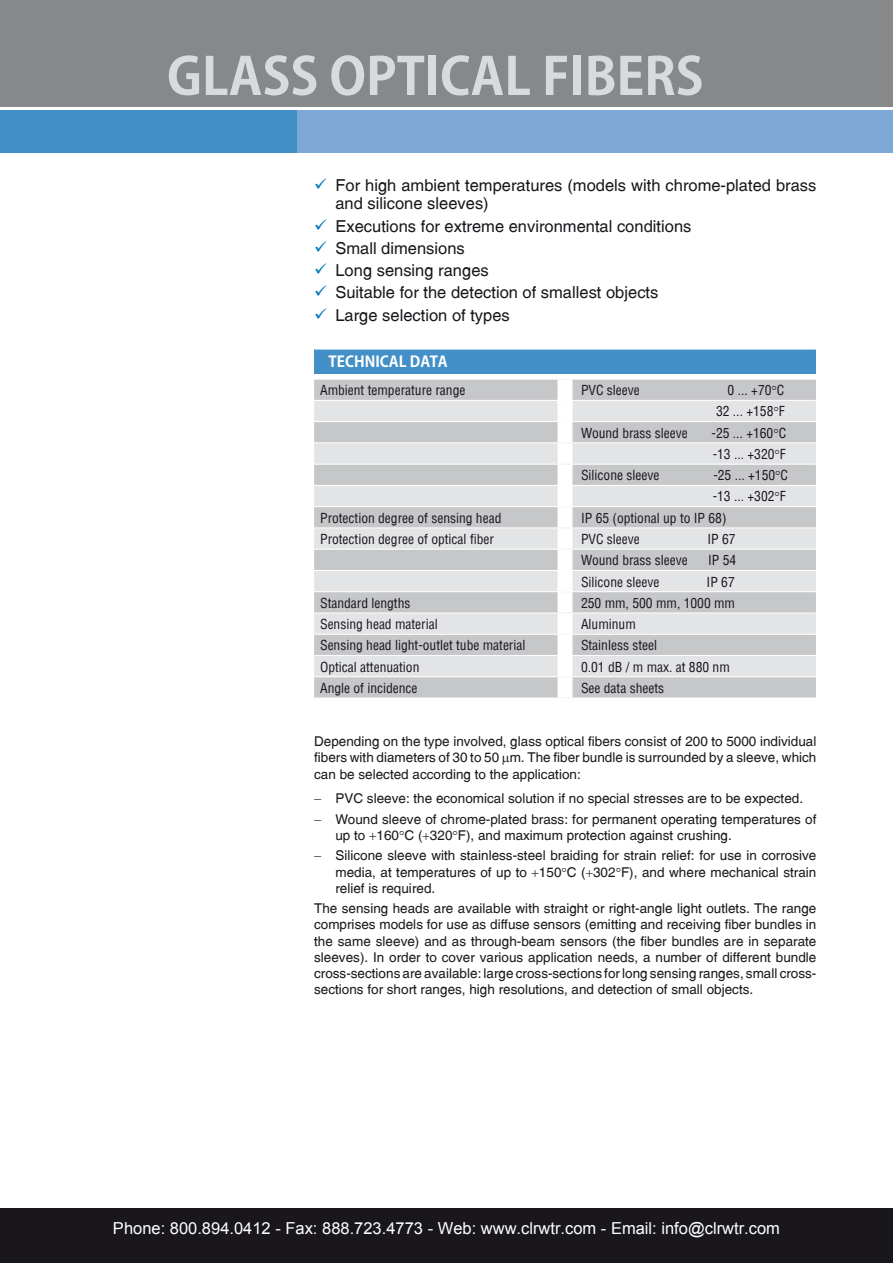
<style>
.page{position:relative;width:893px;height:1263px;background:#fff}
.page>*{position:absolute;margin:0;border:0;box-sizing:border-box;transform-origin:0 0}
.t1{font:700 51px "Koz Go Pro";color:#d9dadb}
.t2{font:16.5px/18px "Switzerland Plain";color:#1a171c}
.t3{font:16.5px "Arial";color:#fff}
.t4{font:700 15px "Koz Go Pro";color:#fff}
.t5{font:13.5px/16.2px "Switzerland Plain";color:#1a171c}
.t6{font:13.5px/21.3px "Switzerland Condensed";color:#1a171c}
.s1{color:#0078bc}
</style>
<div class="page">
<div style="left:0;top:1208px;width:893px;height:55px;background:#1a171c"></div>
<div style="left:0;top:0;width:893px;height:106px;background:#87888a"></div>
<div style="left:0;top:111px;width:298px;height:42px;background:#438fc8"></div>
<div style="left:298px;top:111px;width:595px;height:42px;background:#7ea9d6"></div>
<hr style="left:892px;top:111px;width:1px;height:42px;background:#438fc8">
<div style="left:314px;top:349px;width:502px;height:26px;background:#438fc8"></div>
<div style="left:314px;top:380px;width:502px;height:318px;background:#c6c7c9"></div>
<svg style="left:314px;top:401px;width:502px;height:275px;background:#d6d7d8"></svg>
<div style="left:557px;top:379px;width:15px;height:21px;background:#fff"></div>
<div style="left:557px;top:401px;width:15px;height:20px;background:#fff"></div>
<div style="left:557px;top:422px;width:15px;height:20px;background:#fff"></div>
<div style="left:557px;top:443px;width:15px;height:21px;background:#fff"></div>
<div style="left:557px;top:464px;width:15px;height:21px;background:#fff"></div>
<div style="left:557px;top:486px;width:15px;height:20px;background:#fff"></div>
<div style="left:557px;top:507px;width:15px;height:20px;background:#fff"></div>
<div style="left:557px;top:528px;width:15px;height:21px;background:#fff"></div>
<div style="left:557px;top:550px;width:15px;height:20px;background:#fff"></div>
<div style="left:557px;top:571px;width:15px;height:20px;background:#fff"></div>
<div style="left:557px;top:592px;width:15px;height:21px;background:#fff"></div>
<div style="left:557px;top:613px;width:15px;height:21px;background:#fff"></div>
<div style="left:557px;top:635px;width:15px;height:20px;background:#fff"></div>
<div style="left:557px;top:656px;width:15px;height:20px;background:#fff"></div>
<div style="left:557px;top:677px;width:15px;height:21px;background:#fff"></div>
<hr style="left:565px;top:400px;width:251px;height:1px;background:#fff">
<hr style="left:565px;top:421px;width:251px;height:1px;background:#fff">
<hr style="left:565px;top:442px;width:251px;height:1px;background:#fff">
<hr style="left:565px;top:464px;width:251px;height:1px;background:#fff">
<hr style="left:565px;top:485px;width:251px;height:1px;background:#fff">
<hr style="left:565px;top:506px;width:251px;height:1px;background:#fff">
<hr style="left:565px;top:527px;width:251px;height:1px;background:#fff">
<hr style="left:565px;top:549px;width:251px;height:1px;background:#fff">
<hr style="left:565px;top:570px;width:251px;height:1px;background:#fff">
<hr style="left:565px;top:591px;width:251px;height:1px;background:#fff">
<hr style="left:565px;top:613px;width:251px;height:1px;background:#fff">
<hr style="left:565px;top:634px;width:251px;height:1px;background:#fff">
<hr style="left:565px;top:655px;width:251px;height:1px;background:#fff">
<hr style="left:565px;top:676px;width:251px;height:1px;background:#fff">
<hr style="left:314px;top:349px;width:502px;height:1px;background:#fff">
<hr style="left:314px;top:374px;width:502px;height:1px;background:#fff">
<hr style="left:314px;top:400px;width:251px;height:1px;background:#fff">
<hr style="left:314px;top:421px;width:251px;height:1px;background:#fff">
<hr style="left:314px;top:442px;width:251px;height:1px;background:#fff">
<hr style="left:314px;top:464px;width:251px;height:1px;background:#fff">
<hr style="left:314px;top:485px;width:251px;height:1px;background:#fff">
<hr style="left:314px;top:506px;width:251px;height:1px;background:#fff">
<hr style="left:314px;top:527px;width:251px;height:1px;background:#fff">
<hr style="left:314px;top:549px;width:251px;height:1px;background:#fff">
<hr style="left:314px;top:570px;width:251px;height:1px;background:#fff">
<hr style="left:314px;top:591px;width:251px;height:1px;background:#fff">
<hr style="left:314px;top:613px;width:251px;height:1px;background:#fff">
<hr style="left:314px;top:634px;width:251px;height:1px;background:#fff">
<hr style="left:314px;top:655px;width:251px;height:1px;background:#fff">
<hr style="left:314px;top:676px;width:251px;height:1px;background:#fff">
<svg style="left:772px;top:386px;width:4px;height:4px"></svg>
<svg style="left:774px;top:407px;width:4px;height:4px"></svg>
<svg style="left:774px;top:428px;width:4px;height:5px"></svg>
<svg style="left:775px;top:450px;width:4px;height:4px"></svg>
<svg style="left:776px;top:471px;width:4px;height:4px"></svg>
<svg style="left:775px;top:492px;width:4px;height:4px"></svg>
<h1 class="t1" style="left:167px;top:43px;width:538px">GLASS OPTICAL FIBERS</h1>
<p class="t2" style="left:335px;top:176px;width:482px;text-indent:-21px"><span class="s1">✓</span> For high ambient temperatures (mo-dels with chrome-plated brass and silicone sleeves)</p>
<p class="t2" style="left:314px;top:217px;width:379px"><span class="s1">✓</span> Executions for extreme en-vironmental conditions</p>
<p class="t2" style="left:314px;top:239px;width:152px"><span class="s1">✓</span> Small dimensions</p>
<p class="t2" style="left:314px;top:261px;width:176px"><span class="s1">✓</span> Long sensing ranges</p>
<p class="t2" style="left:314px;top:283px;width:346px"><span class="s1">✓</span> Suitable for the detection of smallest objects</p>
<p class="t2" style="left:314px;top:306px;width:197px"><span class="s1">✓</span> Large selection of types</p>
<p class="t4" style="left:329px;top:351px;width:121px">TECHNICAL DATA</p>
<p class="t6" style="left:320px;top:379px;width:147px">Ambient temperature range</p>
<p class="t6" style="left:581px;top:379px;width:60px">PVC sleeve</p>
<p class="t6" style="left:716px;top:379px;width:70px;text-align:right">0 ... +70 C<br>32 ... +158 F</p>
<p class="t6" style="left:581px;top:422px;width:108px">Wound brass sleeve</p>
<p class="t6" style="left:711px;top:422px;width:76px">-25 ... +160 C -13 ... +320 F</p>
<p class="t6" style="left:581px;top:464px;width:80px">Silicone sleeve</p>
<p class="t6" style="left:713px;top:464px;width:77px">-25 ... +150 C -13 ... +302 F</p>
<p class="t6" style="left:320px;top:507px;width:183px">Protection degree of sensing head</p>
<p class="t6" style="left:581px;top:507px;width:147px">IP 65 (optional up to IP 68)</p>
<p class="t6" style="left:320px;top:528px;width:175px">Protection degree of optical fiber</p>
<p class="t6" style="left:581px;top:528px;width:60px">PVC sleeve</p>
<p class="t6" style="left:707px;top:528px;width:30px">IP 67</p>
<p class="t6" style="left:581px;top:549px;width:108px">Wound brass sleeve</p>
<p class="t6" style="left:708px;top:549px;width:30px">IP 54</p>
<p class="t6" style="left:581px;top:571px;width:80px">Silicone sleeve</p>
<p class="t6" style="left:707px;top:571px;width:30px">IP 67</p>
<p class="t6" style="left:320px;top:592px;width:92px">Standard lengths</p>
<p class="t6" style="left:581px;top:592px;width:156px">250 mm, 500 mm, 1000 mm</p>
<p class="t6" style="left:320px;top:613px;width:119px">Sensing head material</p>
<p class="t6" style="left:581px;top:613px;width:56px">Aluminum</p>
<p class="t6" style="left:320px;top:634px;width:207px">Sensing head light-outlet tube material</p>
<p class="t6" style="left:581px;top:634px;width:78px">Stainless steel</p>
<p class="t6" style="left:320px;top:656px;width:101px">Optical attenuation</p>
<p class="t6" style="left:581px;top:656px;width:150px">0.01 dB / m max. at 880 nm</p>
<p class="t6" style="left:320px;top:677px;width:99px">Angle of incidence</p>
<p class="t6" style="left:581px;top:677px;width:85px">See data sheets</p>
<p class="t5" style="left:314px;top:733px;width:504px;text-align:justify">Depending on the type involved, glass optical fibers consist of 200 to 5000 individual fibers with diameters of 30 to 50 m. The fiber bundle is sur-rounded by a sleeve, which can be se-lected according to the application:</p>
<p class="t5" style="left:314px;top:788px;width:504px;line-height:20.4px">− PVC sleeve: the economical solution if no special stresses are to be ex-pected.<br>− Wound sleeve of chrome-plated brass: for permanent operating temperatures of</p>
<p class="t5" style="left:314px;top:825px;width:504px;line-height:20.4px;text-indent:21px">up to 160 C ( 320 F), and maxi- mum pro-tection against crushing.<br>− Silicone sleeve with stainless-steel braiding for strain relief: for use in corrosive</p>
<p class="t5" style="left:335px;top:863px;width:482px">media, at temperatures of up to 150 C ( 302 F), and where mechanical strain relief is required.</p>
<p class="t5" style="left:314px;top:900px;width:504px;text-align:justify">The sensing heads are available with straight or right-angle light outlets. The range comprises models for use as diffuse sensors (emitting and receiving fiber bundles in the same sleeve) and as through-beam sensors (the fiber bundles are in separate sleeves). In order to cover various application needs, a num-ber of different bundle cross-sections are available: large cross-sections for long sensing ranges, small cross&shy;sections for short ranges, high resolutions, and detection of small objects.</p>
<p class="t3" style="left:113px;top:1218px;width:668px">Phone: 800.894.0412 - Fax: 888.723.4773 - Web: www.clrwtr.com - Email: info@clrwtr.com</p>
</div>
